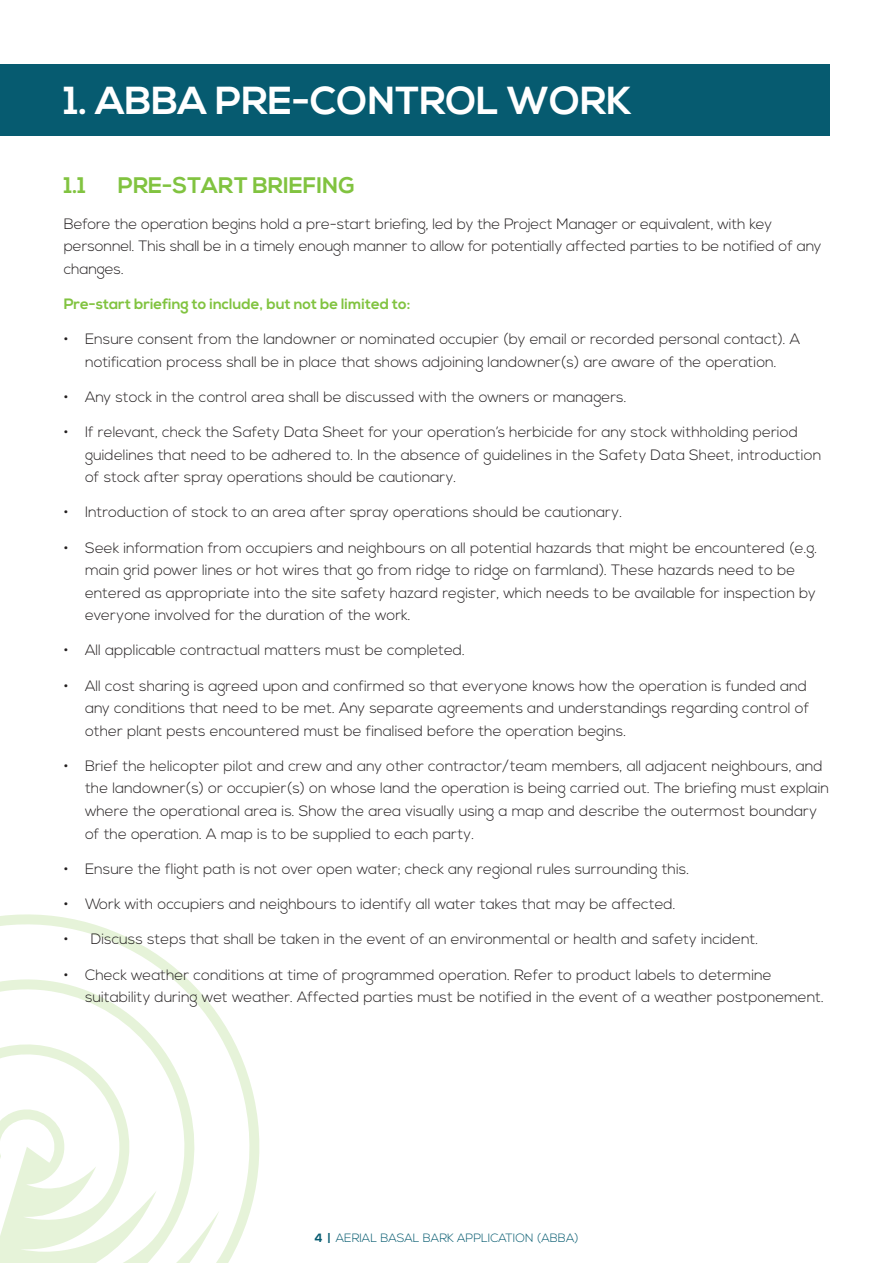
<style>
.page{position:relative;width:893px;height:1263px;background:#fff}
.page>*{position:absolute;margin:0;border:0;box-sizing:border-box;transform-origin:0 0}
.t1{font:700 39px "Nexa";color:#fff}
.HEAD{font:700 22.5px "Nexa";color:#81c340}
.BULLETS{font:300 15px/22.5px "Nexa";color:#231f20}
.BODY{font:300 15px/22.5px "Nexa";letter-spacing:-.01em;color:#231f20}
.Subhead{font:700 15px "Nexa";color:#81c340}
.t2{font:300 12px "Nexa";color:#065b70}
.s1{font-weight:700}
</style>
<div class="page">
<svg style="left:0;top:914px;width:260px;height:349px"></svg>
<div style="left:0;top:64px;width:829px;height:72px;background:#065b70"></div>
<p class="t1" style="left:64px;top:78px;width:570px">1. ABBA PRE-CONTROL WORK</p>
<p class="HEAD" style="left:64px;top:173px;width:24px">1.1</p>
<p class="HEAD" style="left:118px;top:173px;width:238px">PRE-START BRIEFING</p>
<p class="BODY" style="left:64px;top:213px;width:759px">Before the operation begins hold a pre-start briefing, led by the Project Manager or equivalent, with key personnel. This shall be in a timely enough manner to allow for potentially affected parties to be notified of any changes.</p>
<p class="Subhead" style="left:64px;top:295px;width:348px">Pre-start briefing to include, but not be limited to:</p>
<p class="BULLETS" style="left:64px;top:328px;width:738px;text-align:center">• Ensure consent from the landowner or nominated occupier (by email or recorded personal contact). A notification process shall be in place that shows adjoining landowner(s) are aware of the operation.</p>
<p class="BULLETS" style="left:64px;top:386px;width:564px">• Any stock in the control area shall be discussed with the owners or managers.</p>
<p class="BULLETS" style="left:85px;top:421px;width:738px;text-indent:-21px">• If relevant, check the Safety Data Sheet for your operation’s herbicide for any stock withholding period guidelines that need to be adhered to. In the absence of guidelines in the Safety Data Sheet, introduction of stock after spray operations should be cautionary.</p>
<p class="BULLETS" style="left:64px;top:502px;width:560px">• Introduction of stock to an area after spray operations should be cautionary.</p>
<p class="BULLETS" style="left:85px;top:537px;width:734px;text-indent:-21px">• Seek information from occupiers and neighbours on all potential hazards that might be encountered (e.g. main grid power lines or hot wires that go from ridge to ridge on farmland). These hazards need to be entered as appropriate into the site safety hazard register, which needs to be available for inspection by everyone involved for the duration of the work.</p>
<p class="BULLETS" style="left:64px;top:640px;width:403px">• All applicable contractual matters must be completed.</p>
<p class="BULLETS" style="left:85px;top:675px;width:726px;text-indent:-21px">• All cost sharing is agreed upon and confirmed so that everyone knows how the operation is funded and any conditions that need to be met. Any separate agreements and understandings regarding control of other plant pests encountered must be finalised before the operation begins.</p>
<p class="BULLETS" style="left:85px;top:755px;width:746px;text-indent:-21px">• Brief the helicopter pilot and crew and any other contractor/team members, all adjacent neighbours, and the landowner(s) or occupier(s) on whose land the operation is being carried out. The briefing must explain where the operational area is. Show the area visually using a map and describe the outermost boundary of the operation. A map is to be supplied to each party.</p>
<p class="BULLETS" style="left:64px;top:858px;width:627px">• Ensure the flight path is not over open water; check any regional rules surrounding this.</p>
<p class="BULLETS" style="left:64px;top:893px;width:613px">• Work with occupiers and neighbours to identify all water takes that may be affected.</p>
<p class="BULLETS" style="left:64px;top:928px;width:696px">• Discuss steps that shall be taken in the event of an environmental or health and safety incident.</p>
<p class="BULLETS" style="left:85px;top:964px;width:740px;text-indent:-21px">• Check weather conditions at time of programmed operation. Refer to product labels to determine suitability during wet weather. Affected parties must be notified in the event of a weather postponement.</p>
<p class="t2" style="left:314px;top:1231px;width:266px"><span class="s1">4 |</span> AERIAL BASAL BARK APPLICATION (ABBA)</p>
</div>
